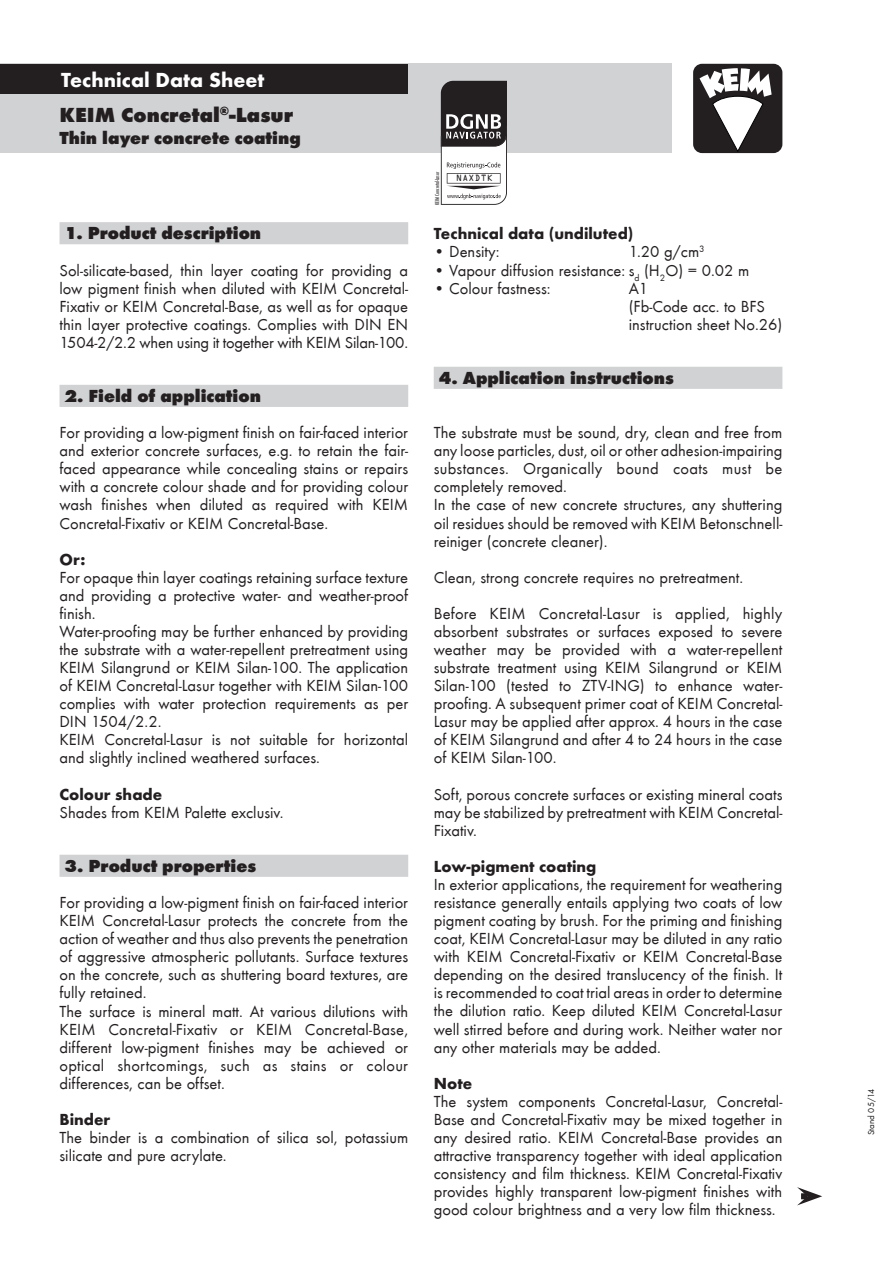
<style>
.page{position:relative;width:893px;height:1263px;background:#fff}
.page>*{position:absolute;margin:0;border:0;box-sizing:border-box;transform-origin:0 0}
.t1{font:700 expanded 21px "Futura T";color:#231f20}
.t2{font:700 21px "Futura T";color:#fff}
.t3{font:700 expanded 18px "Futura T";color:#231f20}
.t4{font:16.5px/18px "Futura T Boo";color:#231f20}
.t5{font:700 16.5px "Futura T";color:#231f20}
.t6{font:9px "Futura T Boo";color:#231f20}
.t7{font:8.1px "OCRA Std";letter-spacing:.035em;color:#231f20}
.t8{font:condensed 5.85px "Futura T";color:#231f20}
</style>
<div class="page">
<div style="left:0;top:64px;width:64px;height:89px;background:#d1d2d4"></div>
<div style="left:0;top:64px;width:64px;height:30px;background:#231f20"></div>
<div style="left:60px;top:64px;width:612px;height:89px;background:#d1d2d4"></div>
<div style="left:60px;top:64px;width:348px;height:30px;background:#231f20"></div>
<div style="left:693px;top:64px;width:89px;height:89px;background:#231f20;border-radius:9px"></div>
<svg style="left:699px;top:68px;width:73px;height:84px"></svg>
<div style="left:434px;top:367px;width:348px;height:22px;background:#d1d2d4"></div>
<div style="left:60px;top:222px;width:348px;height:22px;background:#d1d2d4"></div>
<div style="left:60px;top:385px;width:348px;height:22px;background:#d1d2d4"></div>
<div style="left:60px;top:855px;width:348px;height:22px;background:#d1d2d4"></div>
<svg style="left:797px;top:1187px;width:25px;height:18px"></svg>
<svg style="left:441px;top:81px;width:66px;height:124px"></svg>
<p class="t2" style="left:61px;top:67px;width:205px">Technical Data Sheet</p>
<p class="t1" style="left:60px;top:102px;width:235px">KEIM Concretal<sup>®</sup>-Lasur</p>
<p class="t3" style="left:60px;top:127px;width:243px">Thin layer concrete coating</p>
<p class="t3" style="left:64px;top:223px;width:198px">1. Product description</p>
<p class="t4" style="left:60px;top:261px;width:350px;text-align:justify">Sol-silicate-based, thin layer coating for providing a low pigment finish when diluted with KEIM Concretal-Fixativ or KEIM Concretal-Base, as well as for opaque thin layer protective coatings. Complies with DIN EN 1504-2/2.2 when using it together with KEIM Silan-100.</p>
<p class="t3" style="left:64px;top:385px;width:198px">2. Field of application</p>
<p class="t4" style="left:60px;top:424px;width:350px;text-align:justify">For providing a low-pigment finish on fair-faced interior and exterior concrete surfaces, e.g. to retain the fair&shy;faced appearance while concealing stains or repairs with a concrete colour shade and for providing colour wash finishes when diluted as required with KEIM Concretal-Fixativ or KEIM Concretal-Base.</p>
<p class="t5" style="left:60px;top:549px;width:27px">Or:</p>
<p class="t4" style="left:60px;top:568px;width:350px">For opaque thin layer coatings retaining surface texture and providing a protective water- and weather-proof finish.<br>Water-proofing may be further enhanced by providing the substrate with a water-repellent pretreatment using KEIM Silangrund or KEIM Silan-100. The application of KEIM Concretal-Lasur together with KEIM Silan-100 complies with water protection requirements as per DIN 1504/2.2.<br>KEIM Concretal-Lasur is not suitable for horizontal and slightly inclined weathered surfaces.</p>
<p class="t5" style="left:60px;top:784px;width:104px">Colour shade</p>
<p class="t4" style="left:60px;top:803px;width:226px">Shades from KEIM Palette exclusiv.</p>
<p class="t3" style="left:64px;top:855px;width:193px">3. Product properties</p>
<p class="t4" style="left:60px;top:894px;width:350px">For providing a low-pigment finish on fair-faced interior KEIM Concretal-Lasur protects the concrete from the action of weather and thus also prevents the penetration of aggressive atmospheric pollutants. Surface textures on the concrete, such as shuttering board textures, are fully retained.<br>The surface is mineral matt. At various dilutions with KEIM Concretal-Fixativ or KEIM Concretal-Base, different low-pigment finishes may be achieved or optical shortcomings, such as stains or colour differences, can be offset.</p>
<p class="t5" style="left:60px;top:1110px;width:52px">Binder</p>
<p class="t4" style="left:60px;top:1129px;width:350px">The binder is a combination of silica sol, potassium silicate and pure acrylate.</p>
<p class="t8" style="left:434px;top:205px;width:35px;rotate:-90deg">KEIM Concretal-Lasur</p>
<p class="t7" style="left:456px;top:175px;width:38px">NAXDTK</p>
<p class="t5" style="left:434px;top:224px;width:201px">Technical data (undiluted)</p>
<p class="t4" style="left:434px;top:243px;width:67px">• Density:</p>
<p class="t4" style="left:629px;top:243px;width:77px">1.20 g/cm<sup>3</sup></p>
<p class="t4" style="left:434px;top:261px;width:317px">• Vapour diffusion resistance: s<sub>d</sub> (H<sub>2</sub>O) = 0.02 m</p>
<p class="t4" style="left:434px;top:279px;width:118px">• Colour fastness:</p>
<p class="t4" style="left:629px;top:279px;width:155px">A1<br>(Fb-Code acc. to BFS instruction sheet No.26)</p>
<p class="t3" style="left:439px;top:367px;width:237px">4. Application instructions</p>
<p class="t4" style="left:434px;top:424px;width:350px">The substrate must be sound, dry, clean and free from any loose particles, dust, oil or other adhesion-impairing substances. Organically bound coats must be completely removed.<br>In the case of new concrete structures, any shuttering oil residues should be removed with KEIM Betonschnell&shy;reiniger (concrete cleaner).</p>
<p class="t4" style="left:434px;top:559px;width:350px;line-height:36.2px">Clean, strong concrete requires no pretreatment.<br>Before KEIM Concretal-Lasur is applied, highly</p>
<p class="t4" style="left:434px;top:623px;width:350px;text-align:justify">absorbent substrates or surfaces exposed to severe weather may be provided with a water-repellent substrate treatment using KEIM Silangrund or KEIM Silan-100 (tested to ZTV-ING) to enhance water&shy;proofing. A subsequent primer coat of KEIM Concretal-Lasur may be applied after approx. 4 hours in the case of KEIM Silangrund and after 4 to 24 hours in the case of KEIM Silan-100.</p>
<p class="t4" style="left:434px;top:785px;width:350px;text-align:justify">Soft, porous concrete surfaces or existing mineral coats may be stabilized by pretreatment with KEIM Concretal-Fixativ.</p>
<p class="t5" style="left:434px;top:857px;width:164px">Low-pigment coating</p>
<p class="t4" style="left:434px;top:875px;width:350px;text-align:justify">In exterior applications, the requirement for weathering resistance generally entails applying two coats of low pigment coating by brush. For the priming and finishing coat, KEIM Concretal-Lasur may be diluted in any ratio with KEIM Concretal-Fixativ or KEIM Concretal-Base depending on the desired translucency of the finish. It is recommended to coat trial areas in order to determine the dilution ratio. Keep diluted KEIM Concretal-Lasur well stirred before and during work. Neither water nor any other materials may be added.</p>
<p class="t5" style="left:434px;top:1073px;width:40px">Note</p>
<p class="t4" style="left:434px;top:1092px;width:350px;text-align:justify">The system components Concretal-Lasur, Concretal-Base and Concretal-Fixativ may be mixed together in any desired ratio. KEIM Concretal-Base provides an attractive transparency together with ideal application consistency and film thickness. KEIM Concretal-Fixativ provides highly transparent low-pigment finishes with good colour brightness and a very low film thickness.</p>
<p class="t6" style="left:866px;top:1135px;width:48px;rotate:-90deg">Stand 05/14</p>
</div>
